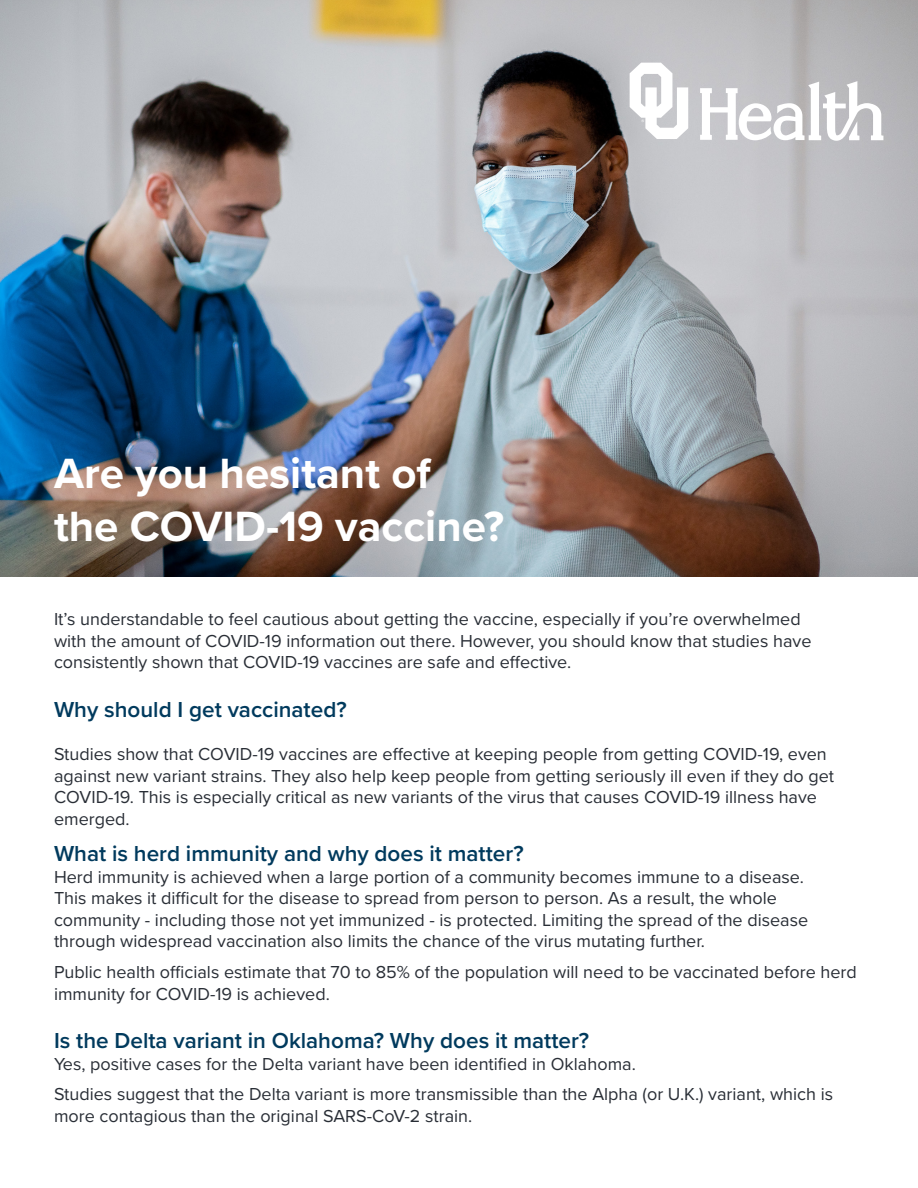
<style>
.page{position:relative;width:918px;height:1188px;background:#fff}
.page>*{position:absolute;margin:0;border:0;box-sizing:border-box;transform-origin:0 0}
.t1{font:700 43.8px/52.7px "Proxima Nova";color:#fff}
.t2{font:600 22.5px "Proxima Nova";color:#003a5d}
.t3{font:18px/21.6px "Proxima Nova";color:#292e36}
</style>
<div class="page">
<img style="left:0;top:0;width:918px;height:577px">
<svg style="left:630px;top:63px;width:58px;height:76px"></svg>
<svg style="left:700px;top:81px;width:183px;height:60px"></svg>
<h1 class="t1" style="left:54px;top:446px;width:452px">Are you hesitant of the COVID-19 vaccine?</h1>
<p class="t3" style="left:54px;top:608px;width:759px">It’s understandable to feel cautious about getting the vaccine, especially if you’re overwhelmed with the amount of COVID-19 information out there. However, you should know that studies have consistently shown that COVID-19 vaccines are safe and effective.</p>
<p class="t2" style="left:54px;top:693px;width:294px">Why should I get vaccinated?</p>
<p class="t3" style="left:54px;top:743px;width:782px">Studies show that COVID-19 vaccines are effective at keeping people from getting COVID-19, even against new variant strains. They also help keep people from getting seriously ill even if they do get COVID-19. This is especially critical as new variants of the virus that causes COVID-19 illness have emerged.</p>
<p class="t2" style="left:54px;top:837px;width:471px">What is herd immunity and why does it matter?</p>
<p class="t3" style="left:54px;top:865px;width:756px">Herd immunity is achieved when a large portion of a community becomes immune to a disease.<br>This makes it difficult for the disease to spread from person to person. As a result, the whole community - including those not yet immunized - is protected. Limiting the spread of the disease through widespread vaccination also limits the chance of the virus mutating further.</p>
<p class="t3" style="left:54px;top:960px;width:804px">Public health officials estimate that 70 to 85% of the population will need to be vaccinated before herd immunity for COVID-19 is achieved.</p>
<p class="t2" style="left:54px;top:1024px;width:537px">Is the Delta variant in Oklahoma? Why does it matter?</p>
<p class="t3" style="left:54px;top:1048px;width:781px;line-height:30.6px">Yes, positive cases for the Delta variant have been identified in Oklahoma.<br>Studies suggest that the Delta variant is more transmissible than the Alpha (or U.K.) variant, which is</p>
<p class="t3" style="left:54px;top:1104px;width:420px">more contagious than the original SARS-CoV-2 strain.</p>
</div>
